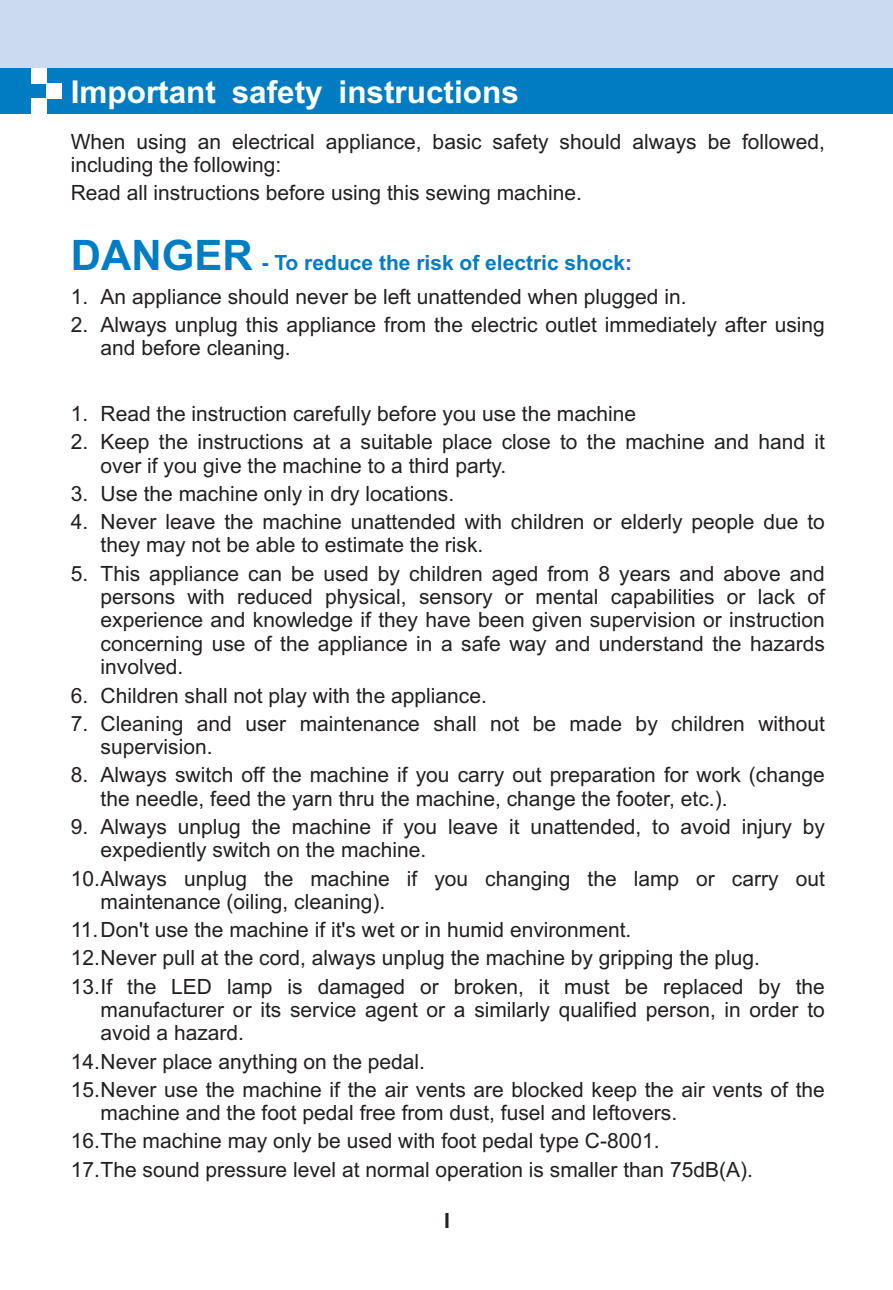
<style>
.page{position:relative;width:893px;height:1290px;background:#fff}
.page>*{position:absolute;margin:0;border:0;box-sizing:border-box;transform-origin:0 0}
.t1{font:700 31.5px "Arial";color:#fff}
.t2{font:21px/23.4px "Arial";color:#231f20}
.t3{font:700 21px "Arial";color:#007cc2}
.t4{font:700 21px "Arial";color:#231f20}
.s1{font-size:42px}
</style>
<div class="page">
<div style="left:0;top:0;width:893px;height:114px;background:#cbdaf0"></div>
<div style="left:0;top:68px;width:893px;height:46px;background:#007cc2"></div>
<div style="left:32px;top:68px;width:15px;height:15px;background:#fff"></div>
<div style="left:32px;top:98px;width:15px;height:16px;background:#fff"></div>
<div style="left:47px;top:83px;width:15px;height:15px;background:#fff"></div>
<h1 class="t1" style="left:71px;top:80px;width:450px">Important safety instructions</h1>
<p class="t2" style="left:71px;top:132px;width:756px">When using an electrical appliance, basic safety should always be followed, including the following:</p>
<p class="t2" style="left:71px;top:183px;width:513px">Read all instructions before using this sewing machine.</p>
<p class="t3" style="left:71px;top:255px;width:563px"><span class="s1">DANGER</span> - To reduce the risk of electric shock:</p>
<p class="t2" style="left:71px;top:287px;width:617px">1. An appliance should never be left unattended when plugged in.</p>
<p class="t2" style="left:101px;top:315px;width:726px;text-indent:-30px">2. Always unplug this appliance from the electric outlet immediately after using and before cleaning.</p>
<p class="t2" style="left:71px;top:404px;width:567px">1. Read the instruction carefully before you use the machine</p>
<p class="t2" style="left:101px;top:432px;width:726px;text-indent:-30px">2. Keep the instructions at a suitable place close to the machine and hand it over if you give the machine to a third party.</p>
<p class="t2" style="left:71px;top:481px;width:385px;line-height:28.2px">3. Use the machine only in dry locations.<br>4.</p>
<p class="t2" style="left:101px;top:512px;width:726px">Never leave the machine unattended with children or elderly people due to they may not be able to estimate the risk.</p>
<p class="t2" style="left:101px;top:563px;width:726px;text-align:justify;text-indent:-30px">5. This appliance can be used by children aged from 8 years and above and persons with reduced physical, sensory or mental capabilities or lack of experience and knowledge if they have been given supervision or instruction concerning use of the appliance in a safe way and understand the hazards involved.</p>
<p class="t2" style="left:71px;top:685px;width:418px">6. Children shall not play with the appliance.</p>
<p class="t2" style="left:101px;top:714px;width:726px;text-indent:-30px">7. Cleaning and user maintenance shall not be made by children without supervision.</p>
<p class="t2" style="left:101px;top:765px;width:726px;text-indent:-30px">8. Always switch off the machine if you carry out preparation for work (change the needle, feed the yarn thru the machine, change the footer, etc.).</p>
<p class="t2" style="left:101px;top:817px;width:726px;text-indent:-30px">9. Always unplug the machine if you leave it unattended, to avoid injury by expediently switch on the machine.</p>
<p class="t2" style="left:101px;top:868px;width:726px;text-indent:-30px">10.Always unplug the machine if you changing the lamp or carry out maintenance (oiling, cleaning).</p>
<p class="t2" style="left:71px;top:918px;width:756px;line-height:28.2px">11.Don't use the machine if it's wet or in humid environment.<br>12.Never pull at the cord, always unplug the machine by gripping the plug.<br>13.If the LED lamp is damaged or broken, it must be replaced by the</p>
<p class="t2" style="left:101px;top:1000px;width:726px">manufacturer or its service agent or a similarly qualified person, in order to avoid a hazard.</p>
<p class="t2" style="left:71px;top:1049px;width:756px;line-height:28.2px">14.Never place anything on the pedal.<br>15.Never use the machine if the air vents are blocked keep the air vents of the</p>
<p class="t2" style="left:71px;top:1101px;width:684px;line-height:28.2px;text-indent:30px">machine and the foot pedal free from dust, fusel and leftovers.<br>16.The machine may only be used with foot pedal type C-8001.<br>17.The sound pressure level at normal operation is smaller than 75dB(A).</p>
<p class="t4" style="left:444px;top:1212px;width:7px">I</p>
</div>
